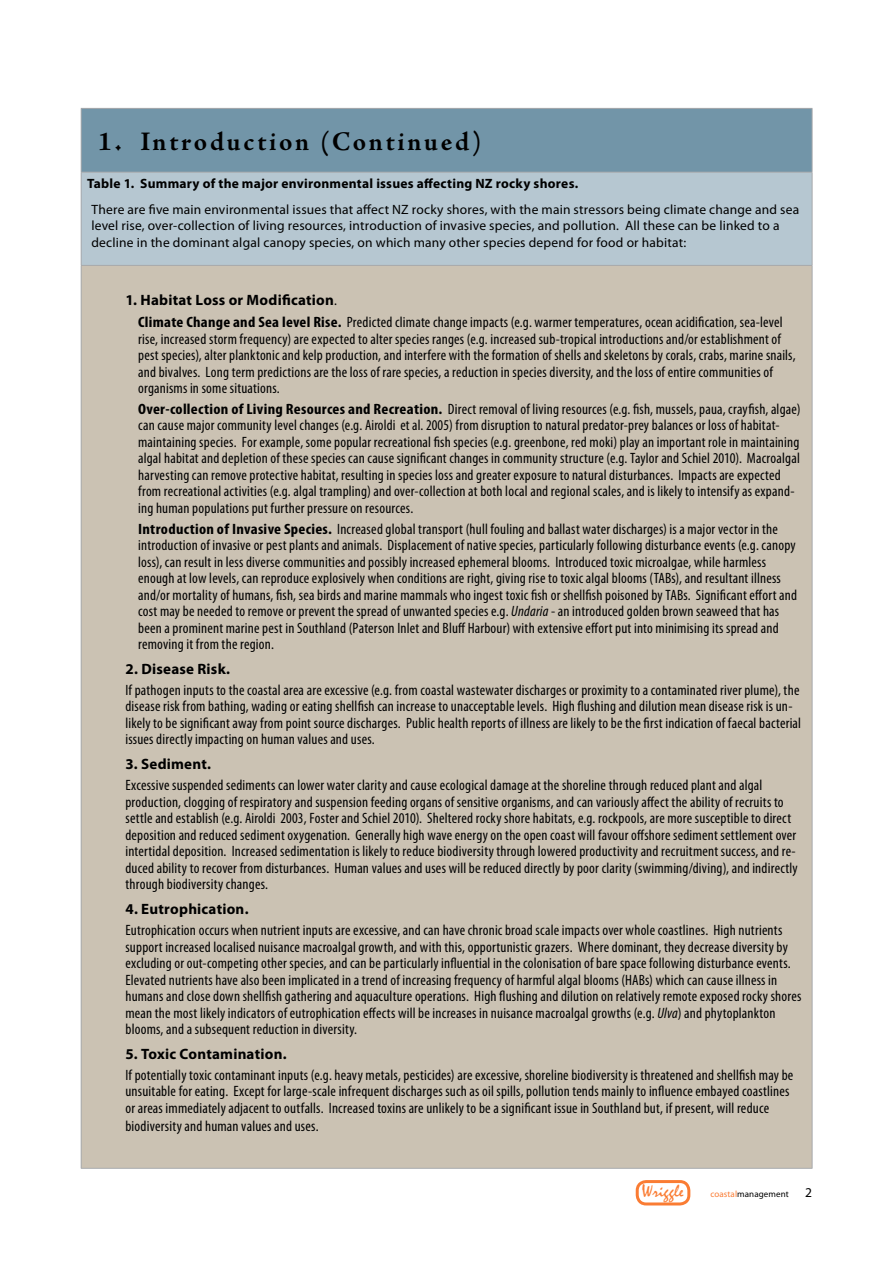
<style>
.page{position:relative;width:893px;height:1263px;background:#fff}
.page>*{position:absolute;margin:0;border:0;box-sizing:border-box;transform-origin:0 0}
.t1{font:700 27px "Adobe Jenson Pro";color:#000}
.t2{font:18px "Mistral";letter-spacing:.01em;color:#fa7c33}
.t3{font:condensed 15px/16.5px "Myriad Pro";letter-spacing:.015em;color:#000}
.t4{font:700 15px "Myriad Pro";letter-spacing:.015em;color:#000}
.t5{font:13.5px/16.5px "Myriad Pro";letter-spacing:.015em;color:#000}
.t6{font:700 13.5px "Myriad Pro";letter-spacing:.02em;color:#000}
.t7{font:9px "Myriad Pro";letter-spacing:.01em;color:#000}
.s1{font-weight:700;font-stretch:normal}
.s2{font-weight:700}
.s3{font-style:italic}
.s4{color:#fa7c33}
.s5{font-size:13.5px}
</style>
<div class="page">
<div style="left:636px;top:1180px;width:54px;height:25px;border:3px solid #fa7c33;border-radius:9px"></div>
<div style="left:81px;top:108px;width:731px;height:64px;background:#7295a8"></div>
<div style="left:81px;top:172px;width:731px;height:93px;background:#b6c7d1"></div>
<div style="left:81px;top:265px;width:731px;height:903px;background:#cbc2b3"></div>
<hr style="left:81px;top:108px;width:731px;height:1px;background:#a7a9ac">
<hr style="left:81px;top:109px;width:1px;height:63px;background:#a7a9ac">
<hr style="left:812px;top:109px;width:1px;height:63px;background:#a7a9ac">
<hr style="left:81px;top:172px;width:731px;height:1px;background:#a7a9ac">
<hr style="left:81px;top:173px;width:1px;height:92px;background:#a7a9ac">
<hr style="left:812px;top:173px;width:1px;height:92px;background:#a7a9ac">
<hr style="left:81px;top:265px;width:731px;height:1px;background:#a7a9ac">
<hr style="left:81px;top:266px;width:1px;height:902px;background:#a7a9ac">
<hr style="left:812px;top:266px;width:1px;height:902px;background:#a7a9ac">
<hr style="left:81px;top:1168px;width:731px;height:1px;background:#a7a9ac">
<h1 class="t1" style="left:98px;top:126px;width:385px">1. Introduction (Continued)</h1>
<p class="t6" style="left:87px;top:175px;width:493px">Table 1. Summary of the major environmental issues affecting NZ rocky shores.</p>
<p class="t5" style="left:91px;top:201px;width:709px">There are five main environmental issues that affect NZ rocky shores, with the main stressors being climate change and sea level rise, over-collection of living resources, introduction of invasive species, and pollution. All these can be linked to a decline in the dominant algal canopy species, on which many other species depend for food or habitat:</p>
<p class="t3" style="left:138px;top:289px;width:646px;line-height:22.2px;text-indent:-13px"><span class="s1">1. Habitat Loss or Modification</span>.<br><span class="s2">Climate Change and Sea level Rise.</span> Predicted climate change impacts (e.g. warmer temperatures, ocean acidification, sea-level</p>
<p class="t3" style="left:138px;top:330px;width:659px">rise, increased storm frequency) are expected to alter species ranges (e.g. increased sub-tropical introductions and/or establishment of pest species), alter planktonic and kelp production, and interfere with the formation of shells and skeletons by corals, crabs, marine snails, and bivalves. Long term predictions are the loss of rare species, a reduction in species diversity, and the loss of entire communities of organisms in some situations.</p>
<p class="t3" style="left:138px;top:400px;width:664px"><span class="s2">Over-collection of Living Resources and Recreation.</span> Direct removal of living resources (e.g. fish, mussels, paua, crayfish, algae) can cause major community level changes (e.g. Airoldi et al. 2005) from disruption to natural predator-prey balances or loss of habitat&shy;maintaining species. For example, some popular recreational fish species (e.g. greenbone, red moki) play an important role in maintaining algal habitat and depletion of these species can cause significant changes in community structure (e.g. Taylor and Schiel 2010). Macroalgal harvesting can remove protective habitat, resulting in species loss and greater exposure to natural disturbances. Impacts are expected from recreational activities (e.g. algal trampling) and over-collection at both local and regional scales, and is likely to intensify as expand&shy;ing human populations put further pressure on resources.</p>
<p class="t3" style="left:138px;top:520px;width:660px"><span class="s2">Introduction of Invasive Species.</span> Increased global transport (hull fouling and ballast water discharges) is a major vector in the introduction of invasive or pest plants and animals. Displacement of native species, particularly following disturbance events (e.g. canopy loss), can result in less diverse communities and possibly increased ephemeral blooms. Introduced toxic microalgae, while harmless enough at low levels, can reproduce explosively when conditions are right, giving rise to toxic algal blooms (TABs), and resultant illness and/or mortality of humans, fish, sea birds and marine mammals who ingest toxic fish or shellfish poisoned by TABs. Significant effort and cost may be needed to remove or prevent the spread of unwanted species e.g. <span class="s3">Undaria</span> - an introduced golden brown seaweed that has been a prominent marine pest in Southland (Paterson Inlet and Bluff Harbour) with extensive effort put into minimising its spread and removing it from the region.</p>
<p class="t4" style="left:125px;top:659px;width:106px">2. Disease Risk.</p>
<p class="t3" style="left:125px;top:681px;width:677px">If pathogen inputs to the coastal area are excessive (e.g. from coastal wastewater discharges or proximity to a contaminated river plume), the disease risk from bathing, wading or eating shellfish can increase to unacceptable levels. High flushing and dilution mean disease risk is un&shy;likely to be significant away from point source discharges. Public health reports of illness are likely to be the first indication of faecal bacterial issues directly impacting on human values and uses.</p>
<p class="t4" style="left:125px;top:755px;width:87px">3. Sediment.</p>
<p class="t3" style="left:125px;top:777px;width:674px">Excessive suspended sediments can lower water clarity and cause ecological damage at the shoreline through reduced plant and algal production, clogging of respiratory and suspension feeding organs of sensitive organisms, and can variously affect the ability of recruits to settle and establish (e.g. Airoldi 2003, Foster and Schiel 2010). Sheltered rocky shore habitats, e.g. rockpools, are more susceptible to direct deposition and reduced sediment oxygenation. Generally high wave energy on the open coast will favour offshore sediment settlement over intertidal deposition. Increased sedimentation is likely to reduce biodiversity through lowered productivity and recruitment success, and re&shy;duced ability to recover from disturbances. Human values and uses will be reduced directly by poor clarity (swimming/diving), and indirectly through biodiversity changes.</p>
<p class="t4" style="left:125px;top:899px;width:125px">4. Eutrophication.</p>
<p class="t3" style="left:125px;top:922px;width:677px">Eutrophication occurs when nutrient inputs are excessive, and can have chronic broad scale impacts over whole coastlines. High nutrients support increased localised nuisance macroalgal growth, and with this, opportunistic grazers. Where dominant, they decrease diversity by excluding or out-competing other species, and can be particularly influential in the colonisation of bare space following disturbance events.<br>Elevated nutrients have also been implicated in a trend of increasing frequency of harmful algal blooms (HABs) which can cause illness in humans and close down shellfish gathering and aquaculture operations. High flushing and dilution on relatively remote exposed rocky shores mean the most likely indicators of eutrophication effects will be increases in nuisance macroalgal growths (e.g. <span class="s3">Ulva</span>) and phytoplankton blooms, and a subsequent reduction in diversity.</p>
<p class="t4" style="left:125px;top:1044px;width:163px">5. Toxic Contamination.</p>
<p class="t3" style="left:125px;top:1066px;width:669px">If potentially toxic contaminant inputs (e.g. heavy metals, pesticides) are excessive, shoreline biodiversity is threatened and shellfish may be unsuitable for eating. Except for large-scale infrequent discharges such as oil spills, pollution tends mainly to influence embayed coastlines or areas immediately adjacent to outfalls. Increased toxins are unlikely to be a significant issue in Southland but, if present, will reduce</p>
<p class="t3" style="left:125px;top:1117px;width:195px">biodiversity and human values and uses.</p>
<p class="t2" style="left:642px;top:1182px;width:43px">Wriggle</p>
<p class="t7" style="left:710px;top:1188px;width:103px"><span class="s4">coastal</span>management <span class="s5">2</span></p>
</div>
